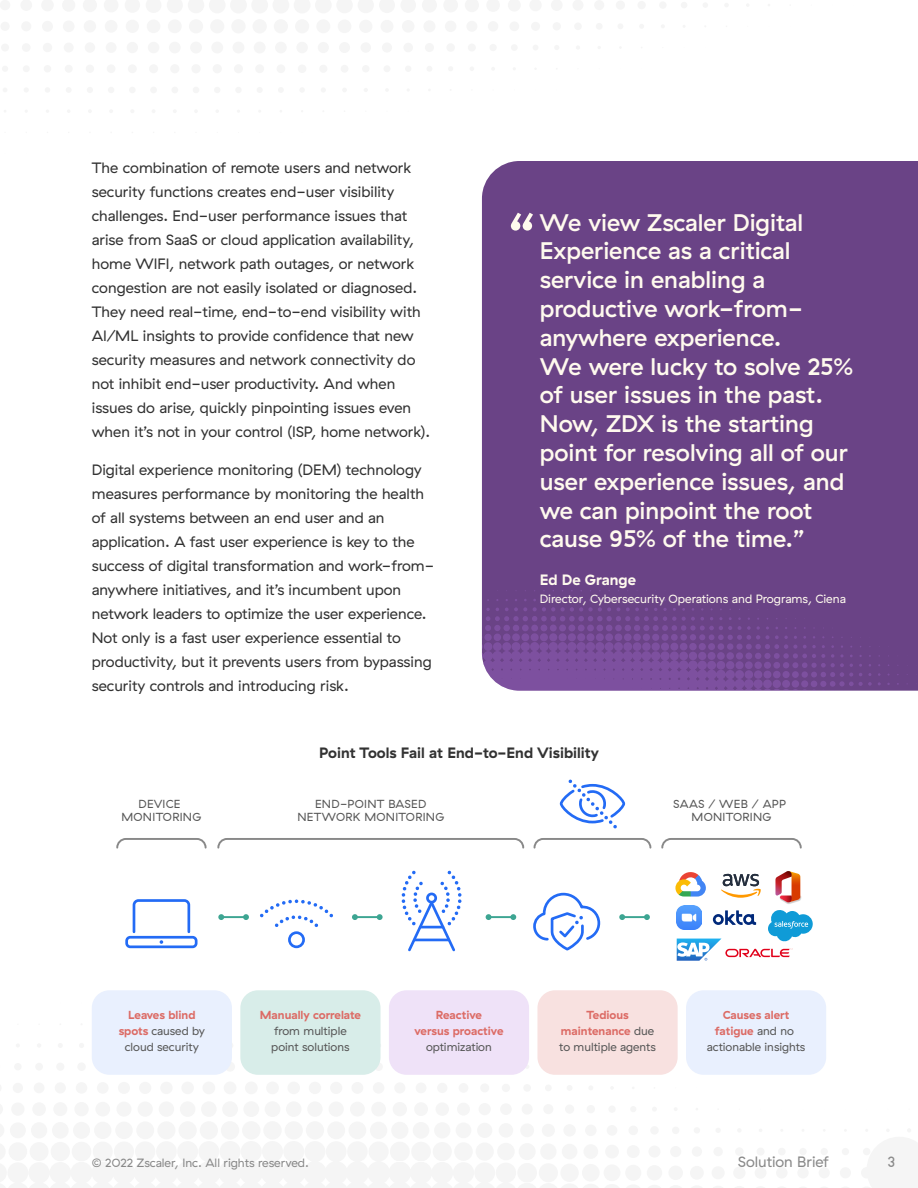
<style>
.page{position:relative;width:918px;height:1188px;background:#fff}
.page>*{position:absolute;margin:0;border:0;box-sizing:border-box;transform-origin:0 0}
.t1{font:500 24px/28.8px "GT Haptik ZS";color:#fffaee}
.t2{font:15px/24px "GT Haptik ZS";color:#323232}
.t3{font:700 15px "GT Haptik ZS";color:#323232}
.t4{font:15px "GT Haptik ZS";color:#898989}
.t5{font:700 15px "GT Haptik ZS";color:#fffaee}
.t6{font:12px "GT Haptik ZS";color:#fffaee}
.t7{font:12px "GT Haptik ZS";color:#898989}
.t8{font:11.7px/15.6px "GT Haptik ZS";letter-spacing:.01em;color:#575757;text-align:center}
.t9{font:700 11.7px/15.6px "GT Haptik ZS";color:#dc6b65;text-align:center}
.s1{font-weight:700;color:#dc6b65}
</style>
<div class="page">
<svg style="left:116px;top:838px;width:91px;height:11px"></svg>
<svg style="left:533px;top:838px;width:119px;height:11px"></svg>
<svg style="left:661px;top:838px;width:141px;height:11px"></svg>
<svg style="left:217px;top:838px;width:308px;height:11px"></svg>
<div style="left:125px;top:936px;width:73px;height:12px;border:3px solid #236bf5;border-radius:4px"></div>
<svg style="left:131px;top:899px;width:61px;height:45px"></svg>
<svg style="left:533px;top:892px;width:68px;height:59px"></svg>
<svg style="left:260px;top:899px;width:73px;height:28px"></svg>
<div style="left:288px;top:931px;width:17px;height:17px;border:3px solid #236bf5;border-radius:50%"></div>
<svg style="left:401px;top:870px;width:61px;height:82px"></svg>
<hr style="left:420px;top:926px;width:23px;height:2px;background:#236bf5">
<hr style="left:415px;top:939px;width:34px;height:2px;background:#236bf5">
<svg style="left:559px;top:780px;width:67px;height:49px"></svg>
<hr style="left:221px;top:916px;width:25px;height:2px;background:#3da592">
<svg style="left:218px;top:914px;width:6px;height:6px"></svg>
<svg style="left:243px;top:914px;width:6px;height:6px"></svg>
<hr style="left:355px;top:916px;width:25px;height:2px;background:#3da592">
<svg style="left:352px;top:914px;width:6px;height:6px"></svg>
<svg style="left:377px;top:914px;width:6px;height:6px"></svg>
<hr style="left:488px;top:916px;width:25px;height:2px;background:#3da592">
<svg style="left:486px;top:914px;width:5px;height:6px"></svg>
<svg style="left:510px;top:914px;width:6px;height:6px"></svg>
<hr style="left:622px;top:916px;width:25px;height:2px;background:#3da592">
<svg style="left:619px;top:914px;width:6px;height:6px"></svg>
<svg style="left:644px;top:914px;width:6px;height:6px"></svg>
<div style="left:92px;top:990px;width:140px;height:85px;background:#e9f0fe;border-radius:18px"></div>
<div style="left:240px;top:990px;width:141px;height:85px;background:#d8ede9;border-radius:18px"></div>
<div style="left:389px;top:990px;width:140px;height:85px;background:#efe2f8;border-radius:18px"></div>
<div style="left:537px;top:990px;width:141px;height:85px;background:#f8e1e0;border-radius:18px"></div>
<div style="left:686px;top:990px;width:140px;height:85px;background:#e9f0fe;border-radius:18px"></div>
<svg style="left:675px;top:872px;width:31px;height:25px"></svg>
<svg style="left:721px;top:874px;width:40px;height:24px"></svg>
<svg style="left:677px;top:910px;width:136px;height:51px"></svg>
<img style="left:677px;top:906px;width:24px;height:24px">
<img style="left:785px;top:895px;width:16px;height:8px">
<svg style="left:775px;top:871px;width:25px;height:31px"></svg>
<div style="left:482px;top:161px;width:436px;height:318px;background:#6a4386"></div>
<svg style="left:482px;top:479px;width:436px;height:212px;background:#6d458a"></svg>
<svg style="left:511px;top:213px;width:22px;height:18px"></svg>
<p class="t2" style="left:92px;top:156px;width:340px">The combination of remote users and network security functions creates end-user visibility challenges. End-user performance issues that arise from SaaS or cloud application availability, home WIFI, network path outages, or network congestion are not easily isolated or diagnosed.<br>They need real-time, end-to-end visibility with AI/ML insights to provide confidence that new security measures and network connectivity do not inhibit end-user productivity. And when issues do arise, quickly pinpointing issues even when it’s not in your control (ISP, home network).</p>
<p class="t2" style="left:92px;top:458px;width:344px">Digital experience monitoring (DEM) technology measures performance by monitoring the health of all systems between an end user and an application. A fast user experience is key to the success of digital transformation and work-from&shy;anywhere initiatives, and it’s incumbent upon network leaders to optimize the user experience.<br>Not only is a fast user experience essential to productivity, but it prevents users from bypassing security controls and introducing risk.</p>
<p class="t1" style="left:540px;top:208px;width:315px">We view Zscaler Digital<br>Experience as a critical service in enabling a productive work-from&shy;anywhere experience.<br>We were lucky to solve 25% of user issues in the past.<br>Now, ZDX is the starting point for resolving all of our user experience issues, and we can pinpoint the root cause 95% of the time.”</p>
<p class="t5" style="left:540px;top:571px;width:98px">Ed De Grange</p>
<p class="t6" style="left:540px;top:592px;width:308px">Director, Cybersecurity Operations and Programs, Ciena</p>
<p class="t3" style="left:319px;top:744px;width:281px">Point Tools Fail at End-to-End Visibility</p>
<p class="t8" style="left:121px;top:797px;width:81px;line-height:13.6px">DEVICE<br>MONITORING</p>
<p class="t8" style="left:673px;top:797px;width:114px;line-height:13.6px">SAAS / WEB / APP<br>MONITORING</p>
<p class="t8" style="left:297px;top:797px;width:148px;line-height:13.6px">END-POINT BASED<br>NETWORK MONITORING</p>
<p class="t8" style="left:119px;top:1008px;width:88px"><span class="s1">Leaves blind spots</span> caused by cloud security</p>
<p class="t9" style="left:260px;top:1008px;width:103px">Manually correlate</p>
<p class="t8" style="left:271px;top:1023px;width:80px;text-align:left">from multiple point solutions</p>
<p class="t9" style="left:414px;top:1008px;width:91px">Reactive<br>versus proactive</p>
<p class="t8" style="left:426px;top:1039px;width:67px">optimization</p>
<p class="t8" style="left:559px;top:1008px;width:98px"><span class="s1">Tedious maintenance</span> due to multiple agents</p>
<p class="t8" style="left:707px;top:1008px;width:100px"><span class="s1">Causes alert fatigue</span> and no actionable insights</p>
<p class="t7" style="left:92px;top:1156px;width:219px">© 2022 Zscaler, Inc. All rights reserved.</p>
<p class="t4" style="left:738px;top:1153px;width:93px">Solution Brief</p>
<p class="t4" style="left:887px;top:1153px;width:9px">3</p>
</div>
